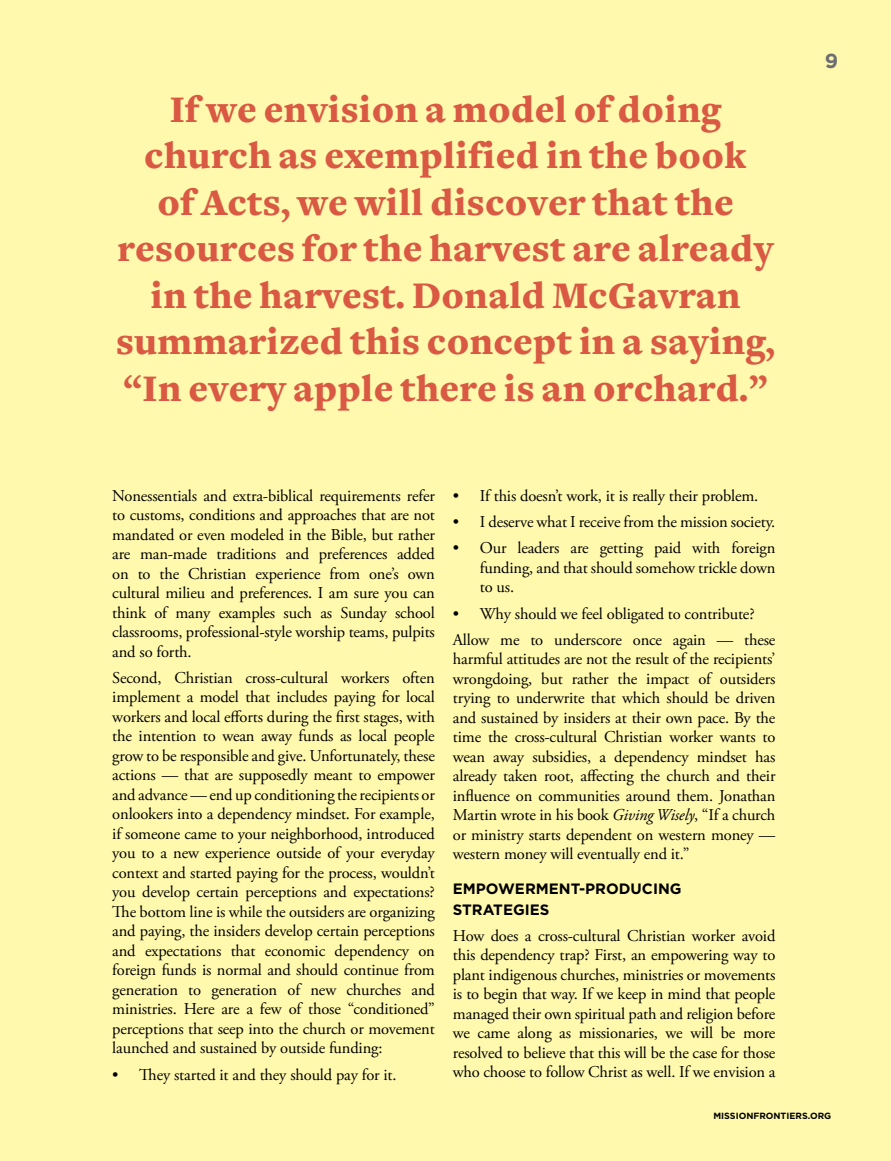
<style>
.page{position:relative;width:891px;height:1161px;background:#fff9ae}
.page>*{position:absolute;margin:0;border:0;box-sizing:border-box;transform-origin:0 0}
.t1{font:900 39px/46.5px "Freight Text";letter-spacing:.01em;color:#d95943;text-align:center}
.t2{font:700 20.25px "Gotham";color:#6d6e71}
.t3{font:16.5px/19.5px "Adobe Garamond Pro";letter-spacing:-.01em;color:#000;text-align:justify}
.t4{font:700 15px/21px "Gotham";color:#000}
.t5{font:700 9px "Gotham";color:#000}
.s1{font-style:italic}
</style>
<div class="page">
<p class="t1" style="left:116px;top:87px;width:660px">If we envision a model of doing church as exemplified in the book<br>of Acts, we will discover that the resources for the harvest are already in the harvest. Donald McGavran summarized this concept in a saying, “In every apple there is an orchard.”</p>
<p class="t3" style="left:112px;top:486px;width:324px">Nonessentials and extra-biblical requirements refer to customs, conditions and approaches that are not mandated or even modeled in the Bible, but rather are man-made traditions and preferences added on to the Christian experience from one’s own cultural milieu and preferences. I am sure you can think of many examples such as Sunday school classrooms, professional-style worship teams, pulpits and so forth.</p>
<p class="t3" style="left:112px;top:669px;width:324px">Second, Christian cross-cultural workers often implement a model that includes paying for local workers and local efforts during the first stages, with the intention to wean away funds as local people grow to be responsible and give. Unfortunately, these actions — that are supposedly meant to empower and advance — end up conditioning the recipients or onlookers into a dependency mindset. For example, if someone came to your neighborhood, introduced you to a new experience outside of your everyday context and started paying for the process, wouldn’t you develop certain perceptions and expectations?<br>The bottom line is while the outsiders are organizing and paying, the insiders develop certain perceptions and expectations that economic dependency on foreign funds is normal and should continue from generation to generation of new churches and ministries. Here are a few of those “conditioned” perceptions that seep into the church or movement launched and sustained by outside funding:</p>
<p class="t3" style="left:112px;top:1065px;width:286px">• They started it and they should pay for it.</p>
<p class="t3" style="left:453px;top:486px;width:307px">• If this doesn’t work, it is really their problem.</p>
<p class="t3" style="left:453px;top:513px;width:324px">• I deserve what I receive from the mission society.</p>
<p class="t3" style="left:480px;top:539px;width:297px;text-indent:-27px">• Our leaders are getting paid with foreign funding, and that should somehow trickle down to us.</p>
<p class="t3" style="left:453px;top:601px;width:324px;line-height:26.2px">• Why should we feel obligated to contribute?<br>Allow me to underscore once again — these</p>
<p class="t3" style="left:453px;top:650px;width:324px">harmful attitudes are not the result of the recipients’ wrongdoing, but rather the impact of outsiders trying to underwrite that which should be driven and sustained by insiders at their own pace. By the time the cross-cultural Christian worker wants to wean away subsidies, a dependency mindset has already taken root, affecting the church and their influence on communities around them. Jonathan Martin wrote in his book <span class="s1">Giving Wisely</span>, “If a church or ministry starts dependent on western money — western money will eventually end it.”</p>
<p class="t4" style="left:453px;top:878px;width:230px">EMPOWERMENT-PRODUCING<br>STRATEGIES</p>
<p class="t3" style="left:453px;top:927px;width:324px">How does a cross-cultural Christian worker avoid this dependency trap? First, an empowering way to plant indigenous churches, ministries or movements is to begin that way. If we keep in mind that people managed their own spiritual path and religion before we came along as missionaries, we will be more resolved to believe that this will be the case for those who choose to follow Christ as well. If we envision a</p>
<p class="t2" style="left:825px;top:48px;width:15px">9</p>
<p class="t5" style="left:713px;top:1110px;width:119px">MISSIONFRONTIERS.ORG</p>
</div>
